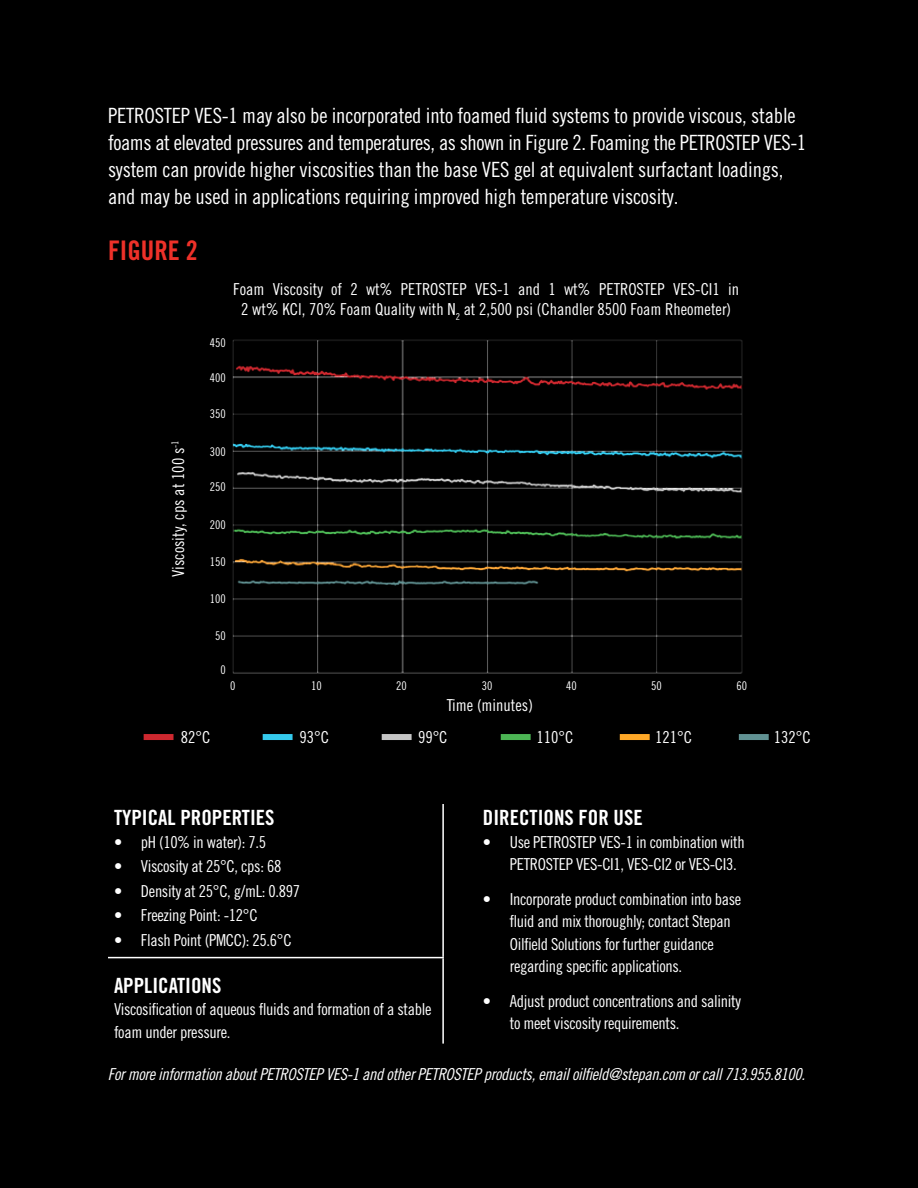
<style>
.page{position:relative;width:918px;height:1188px;background:#000}
.page>*{position:absolute;margin:0;border:0;box-sizing:border-box;transform-origin:0 0}
.t1{font:27px "Trade Gothic LT Pro Bd Cn 20";color:#ee3129}
.t2{font:21px/27px "Trade Gothic LT Pro Cn 18";letter-spacing:-.01em;color:#fff}
.t3{font:21px "Trade Gothic LT Pro Bd Cn 20";color:#fff}
.t4{font:16.5px/22.5px "Trade Gothic LT Pro Cn 18";letter-spacing:-.02em;color:#fff}
.t5{font:16.5px/19.8px "Trade Gothic LT Pro Cn 18";color:#fff;text-align:center}
.t6{font:16.5px "Trade Gothic LT Pro Cn 18 Obl";letter-spacing:-.02em;color:#fff}
.t7{font:16.5px "Trade Gothic LT Std Cn 18";color:#fff}
.t8{font:12px "Trade Gothic LT Pro Cn 18";color:#fff}
.s1{font-family:"Trade Gothic LT Std Cn 18"}
</style>
<div class="page">
<hr style="left:108px;top:957px;width:336px;height:1px;background:#fff">
<hr style="left:442px;top:804px;width:2px;height:153px;background:#fff">
<hr style="left:442px;top:958px;width:2px;height:86px;background:#fff">
<img style="left:220px;top:332px;width:534px;height:350px">
<div style="left:144px;top:734px;width:30px;height:6px;background:#cd282f"></div>
<div style="left:263px;top:734px;width:30px;height:6px;background:#34c9ec"></div>
<div style="left:382px;top:734px;width:30px;height:6px;background:#c5c5c5"></div>
<div style="left:501px;top:734px;width:30px;height:6px;background:#4cb554"></div>
<div style="left:620px;top:734px;width:30px;height:6px;background:#ffa827"></div>
<div style="left:739px;top:734px;width:30px;height:6px;background:#619293"></div>
<p class="t2" style="left:108px;top:102px;width:700px">PETROSTEP VES-1 may also be incorporated into foamed fluid systems to provide viscous, stable foams at elevated pressures and temperatures, as shown in Figure 2. Foaming the PETROSTEP VES-1 system can provide higher viscosities than the base VES gel at equivalent surfactant loadings, and may be used in applications requiring improved high temperature viscosity.</p>
<h1 class="t1" style="left:108px;top:234px;width:91px">FIGURE 2</h1>
<p class="t5" style="left:168px;top:577px;width:138px;rotate:-90deg">Viscosity, cps at 100 s<sup>-1</sup></p>
<p class="t8" style="left:210px;top:336px;width:17px">450</p>
<p class="t5" style="left:233px;top:279px;width:507px">Foam Viscosity of 2 wt% PETROSTEP VES-1 and 1 wt% PETROSTEP VES-CI1 in<br>2 wt% KCl, 70% Foam Quality with N<sub>2</sub> at 2,500 psi (Chandler 8500 Foam Rheometer)</p>
<p class="t8" style="left:210px;top:371px;width:17px">400</p>
<p class="t8" style="left:210px;top:407px;width:17px">350</p>
<p class="t8" style="left:210px;top:444px;width:17px">300</p>
<p class="t8" style="left:210px;top:480px;width:17px">250</p>
<p class="t8" style="left:210px;top:518px;width:17px">200</p>
<p class="t8" style="left:210px;top:555px;width:17px">150</p>
<p class="t8" style="left:210px;top:591px;width:17px">100</p>
<p class="t8" style="left:215px;top:629px;width:12px">50</p>
<p class="t8" style="left:221px;top:662px;width:7px">0</p>
<p class="t8" style="left:230px;top:679px;width:7px">0</p>
<p class="t8" style="left:311px;top:679px;width:12px">10</p>
<p class="t8" style="left:396px;top:679px;width:12px">20</p>
<p class="t8" style="left:482px;top:679px;width:12px">30</p>
<p class="t8" style="left:566px;top:679px;width:12px">40</p>
<p class="t8" style="left:651px;top:679px;width:12px">50</p>
<p class="t8" style="left:736px;top:679px;width:12px">60</p>
<p class="t5" style="left:447px;top:695px;width:88px">Time (minutes)</p>
<p class="t7" style="left:181px;top:727px;width:31px">82°C</p>
<p class="t7" style="left:299px;top:727px;width:31px">93°C</p>
<p class="t7" style="left:418px;top:727px;width:31px">99°C</p>
<p class="t7" style="left:537px;top:727px;width:38px">110°C</p>
<p class="t7" style="left:655px;top:727px;width:38px">121°C</p>
<p class="t7" style="left:774px;top:727px;width:38px">132°C</p>
<p class="t3" style="left:114px;top:805px;width:162px">TYPICAL PROPERTIES</p>
<p class="t4" style="left:114px;top:830px;width:154px">• pH (10% in water): 7.5</p>
<p class="t4" style="left:114px;top:855px;width:169px">• Viscosity at 25<span class="s1">°</span>C, cps: 68</p>
<p class="t4" style="left:114px;top:880px;width:188px">• Density at 25<span class="s1">°</span>C, g/mL: 0.897</p>
<p class="t4" style="left:114px;top:904px;width:145px">• Freezing Point: -12<span class="s1">°</span>C</p>
<p class="t4" style="left:114px;top:929px;width:179px">• Flash Point (PMCC): 25.6<span class="s1">°</span>C</p>
<p class="t3" style="left:483px;top:805px;width:161px">DIRECTIONS FOR USE</p>
<p class="t4" style="left:510px;top:830px;width:236px;text-indent:-27px">• Use PETROSTEP VES-1 in combination with<br>PETROSTEP VES-CI1, VES-CI2 or VES-CI3.</p>
<p class="t4" style="left:510px;top:887px;width:233px;text-indent:-27px">• Incorporate product combination into base fluid and mix thoroughly; contact Stepan Oilfield Solutions for further guidance regarding specific applications.</p>
<p class="t4" style="left:510px;top:989px;width:233px;text-indent:-27px">• Adjust product concentrations and salinity to meet viscosity requirements.</p>
<p class="t3" style="left:114px;top:972px;width:109px">APPLICATIONS</p>
<p class="t4" style="left:114px;top:998px;width:319px">Viscosification of aqueous fluids and formation of a stable foam under pressure.</p>
<p class="t6" style="left:108px;top:1064px;width:699px">For more information about PETROSTEP VES-1 and other PETROSTEP products, email oilfield@stepan.com or call 713.955.8100.</p>
</div>
